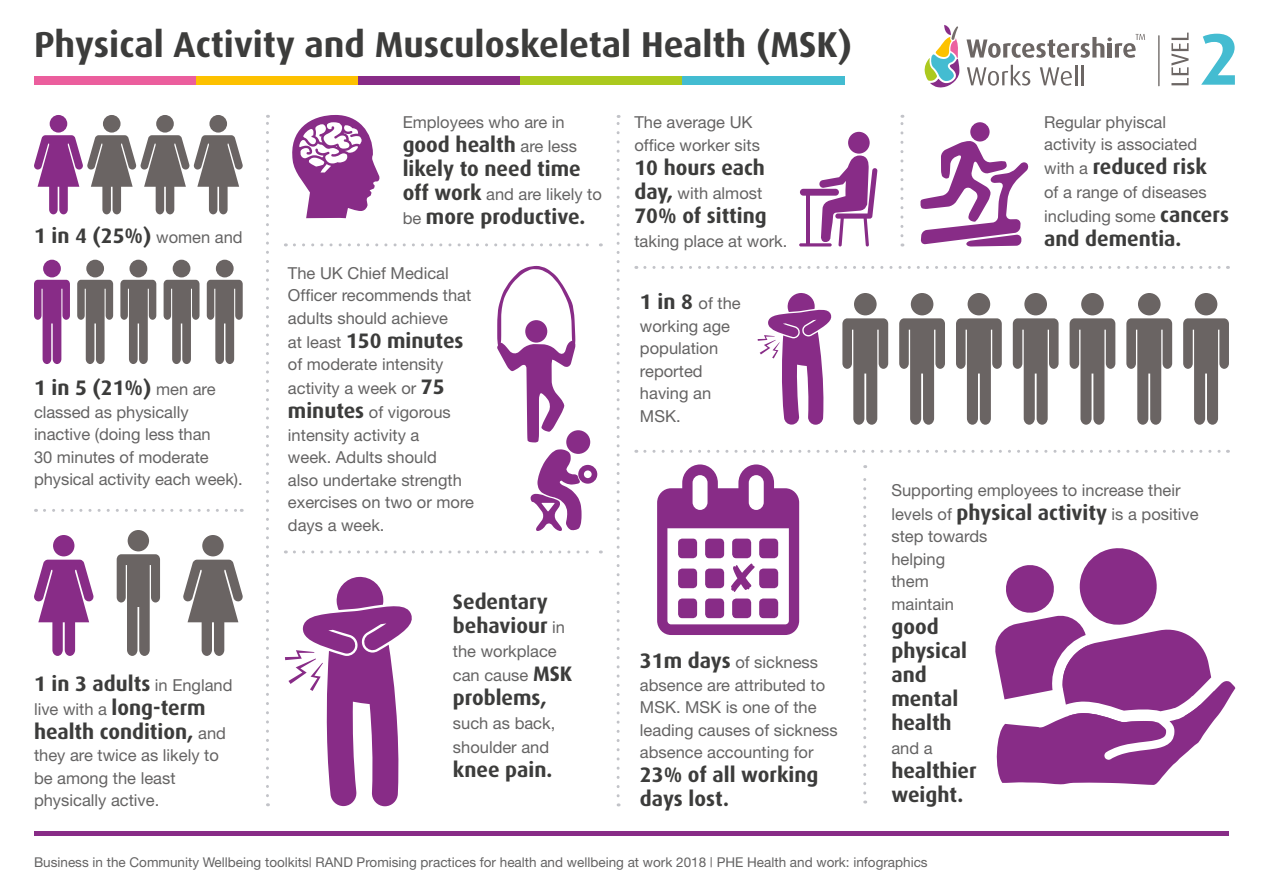
<style>
.page{position:relative;width:1263px;height:893px;background:#fff}
.page>*{position:absolute;margin:0;border:0;box-sizing:border-box;transform-origin:0 0}
.Document_Title__H1{font:700 36px "Dax";color:#3c3c3b}
.Paragraph_Text__P{font:700 21px/24px "Dax";color:#3c3c3b}
.Paragraph_Text__P-2{font:16.5px/22.5px "Helvetica Neue";color:#646363}
.Footer_Text__P{font:13.5px "Helvetica Neue";color:#646363}
.s1{font-family:"Helvetica Neue";font-weight:400;font-size:16.5px;color:#646363}
.s2{font-family:"Dax";font-weight:700;font-size:21px;color:#3c3c3b}
</style>
<div class="page">
<svg style="left:967px;top:65px;width:63px;height:21px"></svg>
<svg style="left:1040px;top:67px;width:32px;height:19px"></svg>
<hr style="left:1075px;top:65px;width:2px;height:20px;background:#6c6664">
<hr style="left:1082px;top:65px;width:2px;height:20px;background:#6c6664">
<svg style="left:966px;top:34px;width:179px;height:24px"></svg>
<svg style="left:924px;top:25px;width:36px;height:63px"></svg>
<svg style="left:1171px;top:33px;width:17px;height:52px"></svg>
<svg style="left:1201px;top:34px;width:34px;height:51px"></svg>
<hr style="left:1158px;top:35px;width:1px;height:51px;background:#6c6765">
<div style="left:34px;top:77px;width:162px;height:8px;background:#eb5e9d"></div>
<div style="left:196px;top:77px;width:162px;height:8px;background:#fdc100"></div>
<div style="left:358px;top:77px;width:163px;height:8px;background:#882c87"></div>
<div style="left:521px;top:77px;width:162px;height:8px;background:#abc91e"></div>
<div style="left:683px;top:77px;width:162px;height:8px;background:#43bcd1"></div>
<div style="left:34px;top:831px;width:1195px;height:5px;background:#882c87"></div>
<svg style="left:266px;top:115px;width:3px;height:681px"></svg>
<svg style="left:900px;top:115px;width:3px;height:121px"></svg>
<svg style="left:44px;top:509px;width:198px;height:3px"></svg>
<svg style="left:294px;top:243px;width:307px;height:3px"></svg>
<svg style="left:617px;top:115px;width:3px;height:681px"></svg>
<svg style="left:645px;top:266px;width:583px;height:3px"></svg>
<div style="left:50px;top:115px;width:17px;height:18px;background:#882c87;border-radius:50%"></div>
<div style="left:103px;top:115px;width:18px;height:18px;background:#6a6463;border-radius:50%"></div>
<div style="left:156px;top:115px;width:18px;height:18px;background:#6a6463;border-radius:50%"></div>
<svg style="left:34px;top:135px;width:209px;height:79px"></svg>
<div style="left:209px;top:115px;width:18px;height:18px;background:#6a6463;border-radius:50%"></div>
<svg style="left:34px;top:280px;width:36px;height:84px"></svg>
<div style="left:43px;top:260px;width:18px;height:17px;background:#882c87;border-radius:50%"></div>
<svg style="left:77px;top:280px;width:36px;height:84px"></svg>
<div style="left:86px;top:260px;width:18px;height:17px;background:#6a6463;border-radius:50%"></div>
<svg style="left:120px;top:280px;width:36px;height:84px"></svg>
<div style="left:129px;top:260px;width:18px;height:17px;background:#6a6463;border-radius:50%"></div>
<svg style="left:164px;top:280px;width:36px;height:84px"></svg>
<div style="left:173px;top:260px;width:17px;height:17px;background:#6a6463;border-radius:50%"></div>
<svg style="left:207px;top:280px;width:36px;height:84px"></svg>
<div style="left:216px;top:260px;width:18px;height:17px;background:#6a6463;border-radius:50%"></div>
<svg style="left:34px;top:560px;width:60px;height:96px"></svg>
<div style="left:53px;top:535px;width:21px;height:21px;background:#882c87;border-radius:50%"></div>
<svg style="left:183px;top:560px;width:60px;height:96px"></svg>
<div style="left:202px;top:535px;width:22px;height:21px;background:#6a6463;border-radius:50%"></div>
<svg style="left:117px;top:554px;width:43px;height:102px"></svg>
<div style="left:128px;top:530px;width:21px;height:21px;background:#6a6463;border-radius:50%"></div>
<svg style="left:292px;top:115px;width:88px;height:103px"></svg>
<svg style="left:497px;top:266px;width:78px;height:176px"></svg>
<div style="left:525px;top:320px;width:22px;height:23px;background:#882c87;border-radius:50%"></div>
<div style="left:566px;top:430px;width:24px;height:24px;background:#882c87;border-radius:50%"></div>
<svg style="left:531px;top:449px;width:66px;height:82px"></svg>
<svg style="left:294px;top:550px;width:307px;height:3px"></svg>
<svg style="left:285px;top:576px;width:127px;height:230px"></svg>
<div style="left:848px;top:132px;width:22px;height:22px;background:#882c87;border-radius:50%"></div>
<svg style="left:819px;top:155px;width:58px;height:91px"></svg>
<div style="left:800px;top:189px;width:39px;height:7px;background:#882c87;border-radius:3px"></div>
<hr style="left:807px;top:192px;width:3px;height:53px;background:#882c87">
<hr style="left:799px;top:243px;width:33px;height:3px;background:#882c87;border-radius:2px">
<svg style="left:920px;top:141px;width:109px;height:106px"></svg>
<div style="left:970px;top:122px;width:19px;height:20px;background:#882c87;border-radius:50%"></div>
<svg style="left:842px;top:318px;width:46px;height:107px"></svg>
<div style="left:854px;top:293px;width:23px;height:22px;background:#6a6463;border-radius:50%"></div>
<svg style="left:758px;top:293px;width:74px;height:132px"></svg>
<svg style="left:899px;top:318px;width:46px;height:107px"></svg>
<div style="left:911px;top:293px;width:22px;height:22px;background:#6a6463;border-radius:50%"></div>
<svg style="left:956px;top:318px;width:46px;height:107px"></svg>
<div style="left:967px;top:293px;width:23px;height:22px;background:#6a6463;border-radius:50%"></div>
<svg style="left:1013px;top:318px;width:45px;height:107px"></svg>
<div style="left:1024px;top:293px;width:23px;height:22px;background:#6a6463;border-radius:50%"></div>
<svg style="left:1069px;top:318px;width:46px;height:107px"></svg>
<div style="left:1081px;top:293px;width:23px;height:22px;background:#6a6463;border-radius:50%"></div>
<svg style="left:1126px;top:318px;width:46px;height:107px"></svg>
<div style="left:1138px;top:293px;width:22px;height:22px;background:#6a6463;border-radius:50%"></div>
<svg style="left:1183px;top:318px;width:46px;height:107px"></svg>
<div style="left:1195px;top:293px;width:22px;height:22px;background:#6a6463;border-radius:50%"></div>
<svg style="left:645px;top:450px;width:583px;height:3px"></svg>
<svg style="left:657px;top:464px;width:142px;height:171px"></svg>
<svg style="left:863px;top:465px;width:3px;height:328px"></svg>
<svg style="left:995px;top:548px;width:240px;height:237px"></svg>
<h1 class="Document_Title__H1" style="left:34px;top:25px;width:820px">Physical Activity and Musculoskeletal Health (MSK)</h1>
<p class="Paragraph_Text__P" style="left:34px;top:224px;width:210px">1 in 4 (25%) <span class="s1">women and</span></p>
<p class="Paragraph_Text__P" style="left:34px;top:376px;width:183px">1 in 5 (21%) <span class="s1">men are</span></p>
<p class="Paragraph_Text__P-2" style="left:34px;top:400px;width:210px">classed as physically inactive (doing less than<br>30 minutes of moderate physical activity each week).</p>
<p class="Paragraph_Text__P" style="left:34px;top:672px;width:200px">1 in 3 adults <span class="s1">in England</span></p>
<p class="Paragraph_Text__P-2" style="left:34px;top:697px;width:173px">live with a <span class="s2">long-term</span></p>
<p class="Paragraph_Text__P" style="left:34px;top:720px;width:194px">health condition, <span class="s1">and</span></p>
<p class="Paragraph_Text__P-2" style="left:34px;top:744px;width:186px">they are twice as likely to be among the least physically active.</p>
<p class="Paragraph_Text__P-2" style="left:403px;top:111px;width:163px">Employees who are in</p>
<p class="Paragraph_Text__P" style="left:403px;top:133px;width:180px">good health <span class="s1">are less </span>likely to need time</p>
<p class="Paragraph_Text__P-2" style="left:403px;top:183px;width:201px"><span class="s2">off work</span> and are likely to</p>
<p class="Paragraph_Text__P" style="left:403px;top:205px;width:184px"><span class="s1">be</span> more productive.</p>
<p class="Paragraph_Text__P-2" style="left:288px;top:262px;width:185px">The UK Chief Medical<br>Officer recommends that adults should achieve</p>
<p class="Paragraph_Text__P" style="left:288px;top:329px;width:177px"><span class="s1">at least</span> 150 minutes</p>
<p class="Paragraph_Text__P-2" style="left:288px;top:352px;width:164px;line-height:24px">of moderate intensity activity a week or <span class="s2">75 minutes</span> of vigorous</p>
<p class="Paragraph_Text__P-2" style="left:288px;top:424px;width:188px">intensity activity a<br>week. Adults should<br>also undertake strength exercises on two or more days a week.</p>
<p class="Paragraph_Text__P" style="left:453px;top:590px;width:114px">Sedentary behaviour <span class="s1">in</span></p>
<p class="Paragraph_Text__P-2" style="left:453px;top:639px;width:121px;line-height:24px">the workplace can cause <span class="s2">MSK</span></p>
<p class="Paragraph_Text__P" style="left:453px;top:686px;width:95px">problems,</p>
<p class="Paragraph_Text__P-2" style="left:453px;top:711px;width:104px;line-height:24px">such as back, shoulder and</p>
<p class="Paragraph_Text__P" style="left:453px;top:758px;width:101px">knee pain.</p>
<p class="Paragraph_Text__P-2" style="left:634px;top:111px;width:127px">The average UK office worker sits</p>
<p class="Paragraph_Text__P" style="left:634px;top:155px;width:132px">10 hours each</p>
<p class="Paragraph_Text__P-2" style="left:634px;top:181px;width:129px"><span class="s2">day,</span> with almost</p>
<p class="Paragraph_Text__P" style="left:634px;top:203px;width:134px">70% of sitting</p>
<p class="Paragraph_Text__P-2" style="left:634px;top:229px;width:155px">taking place at work.</p>
<p class="Paragraph_Text__P-2" style="left:640px;top:292px;width:102px"><span class="s2">1 in 8</span> of the working age population reported having an<br>MSK.</p>
<p class="Paragraph_Text__P-2" style="left:640px;top:651px;width:199px"><span class="s2">31m days</span> of sickness absence are attributed to<br>MSK. MSK is one of the leading causes of sickness absence accounting for</p>
<p class="Paragraph_Text__P" style="left:640px;top:763px;width:180px">23% of all working days lost.</p>
<p class="Paragraph_Text__P-2" style="left:1044px;top:110px;width:155px">Regular phyiscal activity is associated</p>
<p class="Paragraph_Text__P" style="left:1044px;top:155px;width:164px"><span class="s1">with a</span> reduced risk</p>
<p class="Paragraph_Text__P-2" style="left:1044px;top:180px;width:186px;line-height:24px">of a range of diseases including some <span class="s2">cancers</span></p>
<p class="Paragraph_Text__P" style="left:1044px;top:227px;width:139px">and dementia.</p>
<p class="Paragraph_Text__P-2" style="left:891px;top:477px;width:309px;line-height:24px">Supporting employees to increase their levels of <span class="s2">physical activity</span> is a positive</p>
<p class="Paragraph_Text__P-2" style="left:891px;top:525px;width:97px">step towards helping<br>them maintain</p>
<p class="Paragraph_Text__P" style="left:891px;top:614px;width:77px">good physical and mental health</p>
<p class="Paragraph_Text__P-2" style="left:891px;top:736px;width:43px">and a</p>
<p class="Paragraph_Text__P" style="left:891px;top:758px;width:87px">healthier weight.</p>
<p class="Footer_Text__P" style="left:34px;top:854px;width:895px">Business in the Community Wellbeing toolkits| RAND Promising practices for health and wellbeing at work 2018 | PHE Health and work: infographics</p>
</div>
